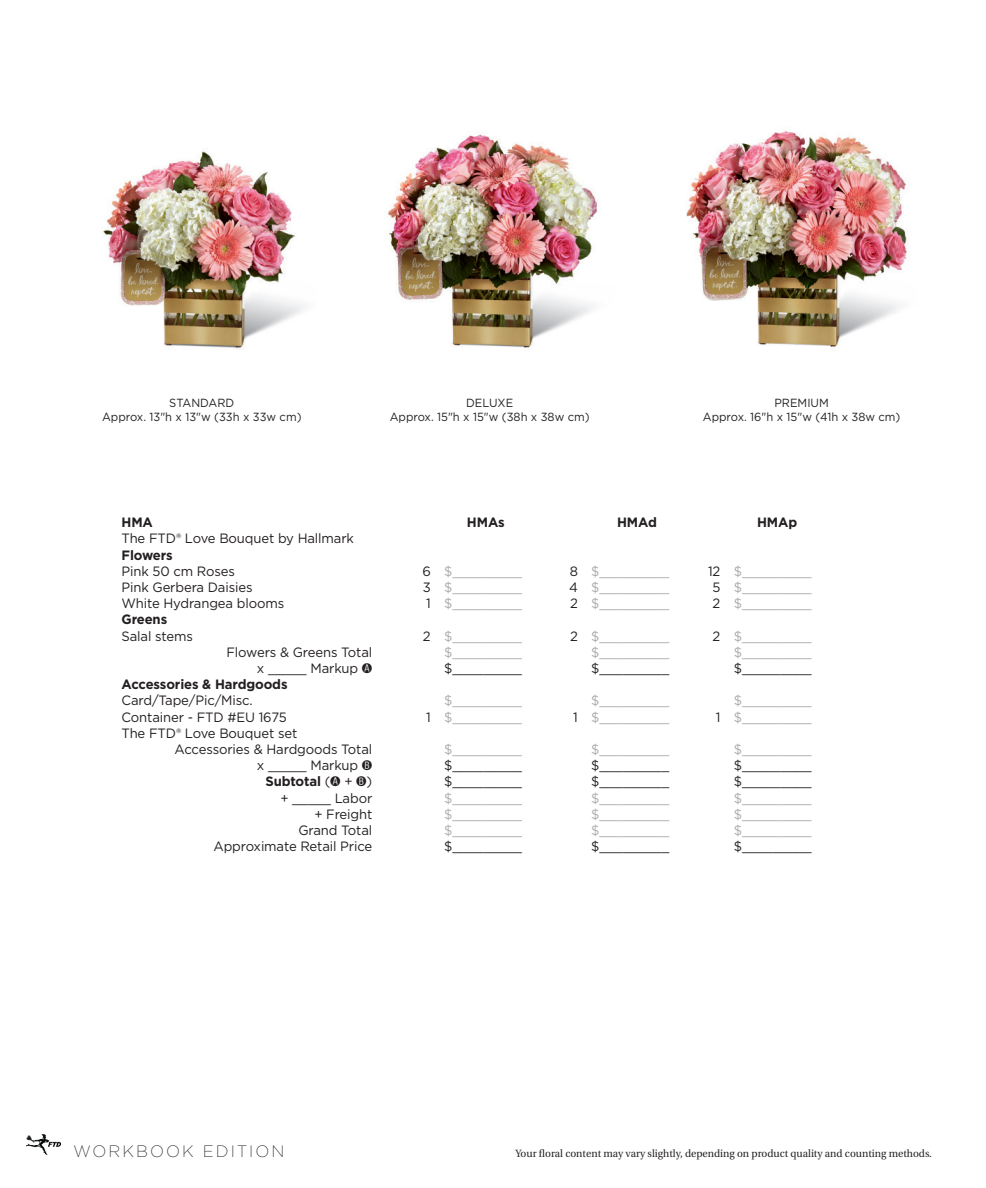
<style>
.page{position:relative;width:986px;height:1188px;background:#fff}
.page>*{position:absolute;margin:0;border:0;box-sizing:border-box;transform-origin:0 0}
.t1{font:200 16.5px "Gotham";letter-spacing:.125em;color:#231f20}
.t2{font:13.5px/16.2px "Gotham";letter-spacing:-.01em;color:#231f20}
.t3{font:13.5px "Gotham";color:#a8a9ad}
.t4{font:700 13.5px "Gotham";letter-spacing:-.01em;color:#231f20}
.t5{font:11.85px "Gotham";color:#231f20;scale:.95 1}
.t6{font:10.5px "Heuristica";color:#231f20}
.s1{font-weight:700}
.s2{color:#231f20}
.s3{font-family:"Ship Code Reversed"}
.s4{font-weight:400}
.s5{font-family:"Ship Code Reversed";font-weight:400}
</style>
<div class="page">
<img style="left:27px;top:1135px;width:33px;height:20px">
<img style="left:103px;top:151px;width:202px;height:198px">
<img style="left:686px;top:131px;width:221px;height:216px">
<img style="left:388px;top:134px;width:209px;height:214px">
<p class="t5" style="left:169px;top:395px;width:70px">STANDARD</p>
<p class="t5" style="left:102px;top:409px;width:211px">Approx. 13"h x 13"w (33h x 33w cm)</p>
<p class="t5" style="left:466px;top:395px;width:51px">DELUXE</p>
<p class="t5" style="left:390px;top:409px;width:212px">Approx. 15"h x 15"w (38h x 38w cm)</p>
<p class="t5" style="left:774px;top:395px;width:59px">PREMIUM</p>
<p class="t5" style="left:702px;top:409px;width:209px">Approx. 16"h x 15"w (41h x 38w cm)</p>
<p class="t4" style="left:467px;top:513px;width:39px">HMAs</p>
<p class="t4" style="left:617px;top:513px;width:41px">HMAd</p>
<p class="t4" style="left:757px;top:513px;width:42px">HMAp</p>
<p class="t2" style="left:122px;top:514px;width:234px"><span class="s1">HMA<br></span>The FTD® Love Bouquet by Hallmark</p>
<p class="t4" style="left:122px;top:546px;width:53px">Flowers</p>
<p class="t2" style="left:122px;top:563px;width:115px">Pink 50 cm Roses</p>
<p class="t3" style="left:422px;top:562px;width:101px"><span class="s2">6</span> $_________</p>
<p class="t3" style="left:569px;top:562px;width:101px"><span class="s2">8</span> $_________</p>
<p class="t3" style="left:708px;top:562px;width:105px"><span class="s2">12</span> $_________</p>
<p class="t2" style="left:122px;top:579px;width:132px">Pink Gerbera Daisies</p>
<p class="t3" style="left:423px;top:579px;width:101px"><span class="s2">3</span> $_________</p>
<p class="t3" style="left:569px;top:579px;width:102px"><span class="s2">4</span> $_________</p>
<p class="t3" style="left:712px;top:579px;width:101px"><span class="s2">5</span> $_________</p>
<p class="t2" style="left:122px;top:595px;width:164px">White Hydrangea blooms</p>
<p class="t3" style="left:426px;top:595px;width:97px"><span class="s2">1</span> $_________</p>
<p class="t3" style="left:570px;top:595px;width:101px"><span class="s2">2</span> $_________</p>
<p class="t3" style="left:712px;top:595px;width:101px"><span class="s2">2</span> $_________</p>
<p class="t4" style="left:122px;top:611px;width:47px">Greens</p>
<p class="t2" style="left:122px;top:627px;width:73px">Salal stems</p>
<p class="t3" style="left:423px;top:627px;width:101px"><span class="s2">2</span> $_________</p>
<p class="t3" style="left:570px;top:627px;width:101px"><span class="s2">2</span> $_________</p>
<p class="t3" style="left:712px;top:627px;width:101px"><span class="s2">2</span> $_________</p>
<p class="t2" style="left:226px;top:644px;width:147px">Flowers &amp; Greens Total</p>
<p class="t3" style="left:444px;top:643px;width:79px">$_________</p>
<p class="t3" style="left:591px;top:643px;width:79px">$_________</p>
<p class="t3" style="left:734px;top:643px;width:79px">$_________</p>
<p class="t2" style="left:257px;top:660px;width:117px">x _____ Markup <span class="s3">a</span></p>
<p class="t2" style="left:444px;top:660px;width:79px">$_________</p>
<p class="t2" style="left:591px;top:660px;width:79px">$_________</p>
<p class="t2" style="left:734px;top:660px;width:79px">$_________</p>
<p class="t4" style="left:122px;top:675px;width:167px">Accessories &amp; Hardgoods</p>
<p class="t2" style="left:122px;top:692px;width:133px">Card/Tape/Pic/Misc.</p>
<p class="t3" style="left:444px;top:692px;width:79px">$_________</p>
<p class="t3" style="left:591px;top:692px;width:79px">$_________</p>
<p class="t3" style="left:734px;top:692px;width:79px">$_________</p>
<p class="t2" style="left:122px;top:708px;width:167px">Container - FTD #EU 1675</p>
<p class="t3" style="left:426px;top:708px;width:97px"><span class="s2">1</span> $_________</p>
<p class="t3" style="left:573px;top:708px;width:97px"><span class="s2">1</span> $_________</p>
<p class="t3" style="left:715px;top:708px;width:97px"><span class="s2">1</span> $_________</p>
<p class="t2" style="left:122px;top:725px;width:177px">The FTD® Love Bouquet set</p>
<p class="t2" style="left:174px;top:741px;width:199px">Accessories &amp; Hardgoods Total</p>
<p class="t3" style="left:444px;top:741px;width:79px">$_________</p>
<p class="t3" style="left:591px;top:741px;width:79px">$_________</p>
<p class="t3" style="left:734px;top:741px;width:79px">$_________</p>
<p class="t2" style="left:257px;top:757px;width:117px">x _____ Markup <span class="s3">b</span></p>
<p class="t2" style="left:444px;top:757px;width:79px">$_________</p>
<p class="t2" style="left:591px;top:757px;width:79px">$_________</p>
<p class="t2" style="left:734px;top:757px;width:79px">$_________</p>
<p class="t4" style="left:265px;top:773px;width:108px">Subtotal <span class="s4">(</span><span class="s5">a</span> <span class="s4">+</span> <span class="s5">b</span><span class="s4">)</span></p>
<p class="t2" style="left:444px;top:773px;width:79px">$_________</p>
<p class="t2" style="left:591px;top:773px;width:79px">$_________</p>
<p class="t2" style="left:734px;top:773px;width:79px">$_________</p>
<p class="t2" style="left:280px;top:789px;width:93px">+ _____ Labor</p>
<p class="t3" style="left:444px;top:789px;width:79px">$_________</p>
<p class="t3" style="left:591px;top:789px;width:79px">$_________</p>
<p class="t3" style="left:734px;top:789px;width:79px">$_________</p>
<p class="t2" style="left:314px;top:806px;width:59px">+ Freight</p>
<p class="t3" style="left:444px;top:805px;width:79px">$_________</p>
<p class="t3" style="left:591px;top:805px;width:79px">$_________</p>
<p class="t3" style="left:734px;top:805px;width:79px">$_________</p>
<p class="t2" style="left:298px;top:822px;width:75px">Grand Total</p>
<p class="t3" style="left:444px;top:822px;width:79px">$_________</p>
<p class="t3" style="left:591px;top:822px;width:79px">$_________</p>
<p class="t3" style="left:734px;top:822px;width:79px">$_________</p>
<p class="t2" style="left:213px;top:838px;width:160px">Approximate Retail Price</p>
<p class="t2" style="left:444px;top:838px;width:79px">$_________</p>
<p class="t2" style="left:591px;top:838px;width:79px">$_________</p>
<p class="t2" style="left:734px;top:838px;width:79px">$_________</p>
<p class="t1" style="left:74px;top:1140px;width:212px">WORKBOOK EDITION</p>
<p class="t6" style="left:515px;top:1145px;width:418px">Your floral content may vary slightly, depending on product quality and counting methods.</p>
</div>
